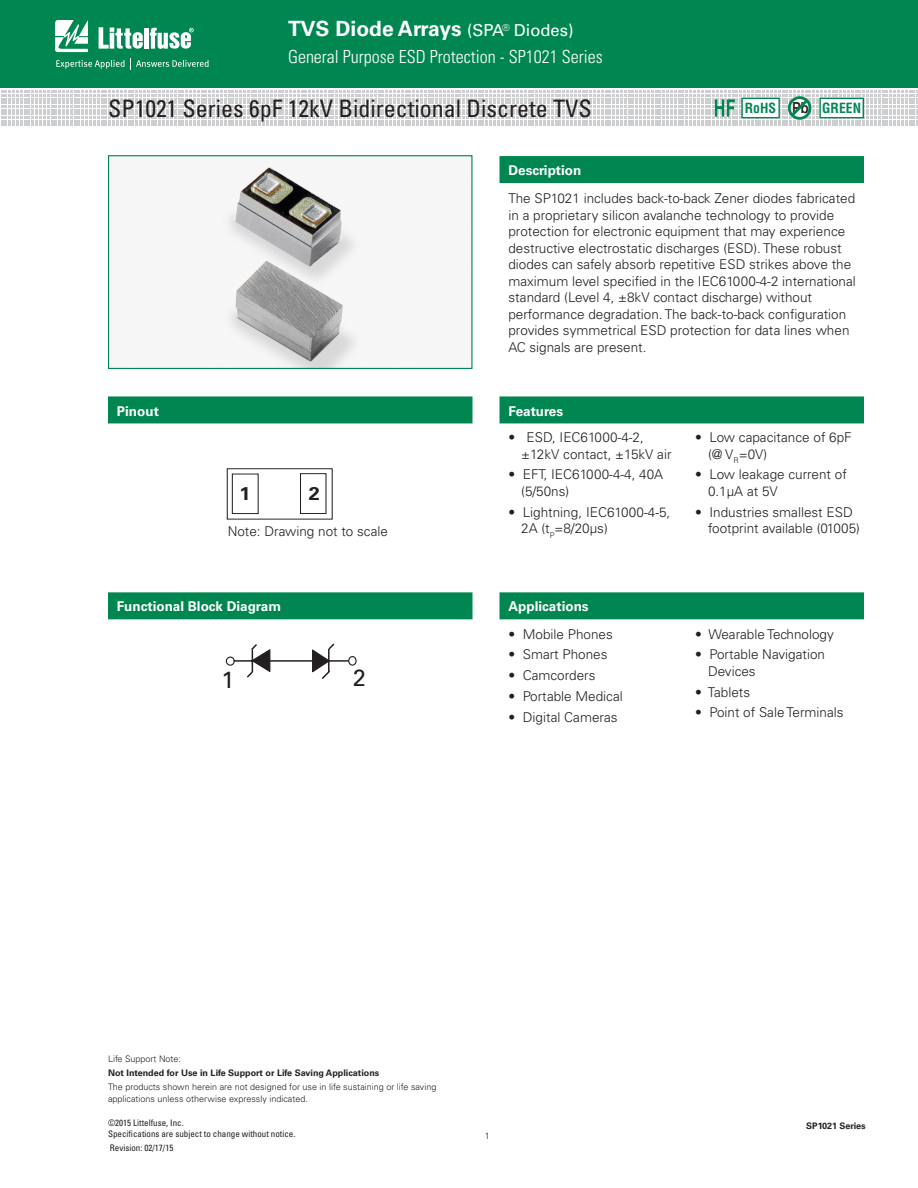
<style>
.page{position:relative;width:918px;height:1188px;background:#fff}
.page>*{position:absolute;margin:0;border:0;box-sizing:border-box;transform-origin:0 0}
.ch_subtitle_L{font:condensed 24px "Univers LT Std";color:#231f20}
.t1{font:23.55px "Univers LT Std";color:#231f20}
.chapter_tittle_RL{font:700 21px "Univers LT Std";color:#fff}
.t2{font:700 18.45px "Univers LT Std";color:#231f20;scale:1.07 1}
.chapter_tittle_RL-2{font:300 condensed 18px "Univers LT Std";color:#fff}
.image{font:700 expanded 15.15px "Univers LT Std";color:#231f20;scale:.7 1}
.image-2{font:700 condensed 13.65px "Helvetica LT Std";color:#008751}
.bulletlist2{font:300 13.5px/16.5px "Univers LT Std";color:#231f20}
.heading2{font:700 13.5px "Univers LT Std";color:#fff}
.chapter_tittle_RL-3{font:9.6px "Univers LT Std";color:#fff}
.Notesleft{font:300 9px/12px "Univers LT Std";color:#231f20}
.t3{font:condensed 9px "Univers LT Std";color:#231f20}
.Notesleft-2{font:700 9px "Univers LT Std";color:#231f20}
.t4{font:9px "Univers LT Std";color:#008751}
.s1{font-weight:400;font-size:16.5px}
</style>
<div class="page">
<div style="left:0;top:0;width:918px;height:88px;background:#008751"></div>
<svg style="left:55px;top:20px;width:33px;height:32px"></svg>
<hr style="left:144px;top:28px;width:4px;height:21px;background:#fff">
<svg style="left:150px;top:28px;width:44px;height:21px"></svg>
<svg style="left:99px;top:27px;width:44px;height:22px"></svg>
<svg style="left:56px;top:58px;width:153px;height:11px"></svg>
<div style="left:500px;top:156px;width:364px;height:27px;background:#008751"></div>
<div style="left:500px;top:592px;width:364px;height:27px;background:#008751"></div>
<div style="left:500px;top:396px;width:364px;height:27px;background:#008751"></div>
<div style="left:108px;top:396px;width:364px;height:27px;background:#008751"></div>
<div style="left:108px;top:592px;width:364px;height:27px;background:#008751"></div>
<div style="left:226px;top:657px;width:9px;height:9px;border:1px solid #231f20;border-radius:50%"></div>
<div style="left:348px;top:656px;width:9px;height:10px;border:1px solid #231f20;border-radius:50%"></div>
<svg style="left:232px;top:644px;width:122px;height:35px"></svg>
<svg style="left:1px;top:91px;width:917px;height:35px"></svg>
<div style="left:820px;top:98px;width:43px;height:20px;background:#fff"></div>
<div style="left:819px;top:98px;width:45px;height:20px;border:1px solid #008751"></div>
<svg style="left:227px;top:468px;width:106px;height:52px"></svg>
<img style="left:222px;top:166px;width:140px;height:201px">
<div style="left:108px;top:155px;width:364px;height:214px;border:1px solid #008751"></div>
<p class="chapter_tittle_RL" style="left:288px;top:16px;width:287px">TVS Diode Arrays <span class="s1">(SPA</span><sup>®</sup> <span class="s1">Diodes)</span></p>
<p class="chapter_tittle_RL-2" style="left:288px;top:45px;width:316px">General Purpose ESD Protection - SP1021 Series</p>
<p class="chapter_tittle_RL-3" style="left:504px;top:21px;width:9px">®</p>
<p class="ch_subtitle_L" style="left:108px;top:93px;width:485px">SP1021 Series 6pF 12kV Bidirectional Discrete TVS</p>
<p class="image-2" style="left:745px;top:99px;width:33px">RoHS</p>
<p class="image" style="left:792px;top:99px;width:25px">Pb</p>
<p class="image-2" style="left:822px;top:99px;width:40px">GREEN</p>
<p class="heading2" style="left:508px;top:163px;width:74px">Description</p>
<p class="heading2" style="left:117px;top:403px;width:43px">Pinout</p>
<p class="t2" style="left:239px;top:482px;width:12px">1</p>
<p class="t2" style="left:309px;top:482px;width:12px">2</p>
<p class="bulletlist2" style="left:228px;top:523px;width:162px">Note: Drawing not to scale</p>
<p class="heading2" style="left:117px;top:599px;width:166px">Functional Block Diagram</p>
<p class="t1" style="left:221px;top:666px;width:15px">1</p>
<p class="t1" style="left:353px;top:664px;width:15px">2</p>
<p class="bulletlist2" style="left:508px;top:190px;width:349px">The SP1021 includes back-to-back Zener diodes fabricated in a proprietary silicon avalanche technology to provide protection for electronic equipment that may experience destructive electrostatic discharges (ESD). These robust diodes can safely absorb repetitive ESD strikes above the maximum level specified in the IEC61000-4-2 international standard (Level 4, ±8kV contact discharge) without performance degradation. The back-to-back configuration provides symmetrical ESD protection for data lines when AC signals are present.</p>
<p class="heading2" style="left:508px;top:403px;width:56px">Features</p>
<p class="bulletlist2" style="left:521px;top:429px;width:152px;text-indent:-13px">• ESD, IEC61000-4-2, ±12kV contact, ±15kV air</p>
<p class="bulletlist2" style="left:521px;top:466px;width:144px;text-indent:-13px">• EFT, IEC61000-4-4, 40A (5/50ns)</p>
<p class="bulletlist2" style="left:521px;top:504px;width:151px;text-indent:-13px">• Lightning, IEC61000-4-5,<br>2A (t<sub>P</sub>=8/20μs)</p>
<p class="bulletlist2" style="left:708px;top:429px;width:145px;text-indent:-13px">• Low capacitance of 6pF (@ V<sub>R</sub>=0V)</p>
<p class="bulletlist2" style="left:708px;top:466px;width:140px;text-indent:-13px">• Low leakage current of<br>0.1μA at 5V</p>
<p class="bulletlist2" style="left:708px;top:504px;width:153px;text-indent:-13px">• Industries smallest ESD footprint available (01005)</p>
<p class="heading2" style="left:508px;top:599px;width:82px">Applications</p>
<p class="bulletlist2" style="left:508px;top:625px;width:106px">• Mobile Phones</p>
<p class="bulletlist2" style="left:508px;top:646px;width:101px">• Smart Phones</p>
<p class="bulletlist2" style="left:508px;top:667px;width:89px">• Camcorders</p>
<p class="bulletlist2" style="left:508px;top:688px;width:116px">• Portable Medical</p>
<p class="bulletlist2" style="left:508px;top:708px;width:111px">• Digital Cameras</p>
<p class="bulletlist2" style="left:695px;top:625px;width:140px">• Wearable Technology</p>
<p class="bulletlist2" style="left:708px;top:646px;width:119px;text-indent:-13px">• Portable Navigation<br>Devices</p>
<p class="bulletlist2" style="left:695px;top:683px;width:56px">• Tablets</p>
<p class="bulletlist2" style="left:695px;top:704px;width:150px">• Point of Sale Terminals</p>
<p class="Notesleft" style="left:108px;top:1053px;width:75px">Life Support Note:</p>
<p class="Notesleft-2" style="left:108px;top:1068px;width:273px">Not Intended for Use in Life Support or Life Saving Applications</p>
<p class="Notesleft" style="left:108px;top:1081px;width:330px">The products shown herein are not designed for use in life sustaining or life saving applications unless otherwise expressly indicated.</p>
<p class="t3" style="left:108px;top:1117px;width:77px">©2015 Littelfuse, Inc.</p>
<p class="t3" style="left:108px;top:1128px;width:189px">Specifications are subject to change without notice.</p>
<p class="t3" style="left:110px;top:1142px;width:65px">Revision: 02/17/15</p>
<p class="t4" style="left:485px;top:1130px;width:7px">1</p>
<p class="Notesleft-2" style="left:806px;top:1120px;width:61px">SP1021 Series</p>
</div>
